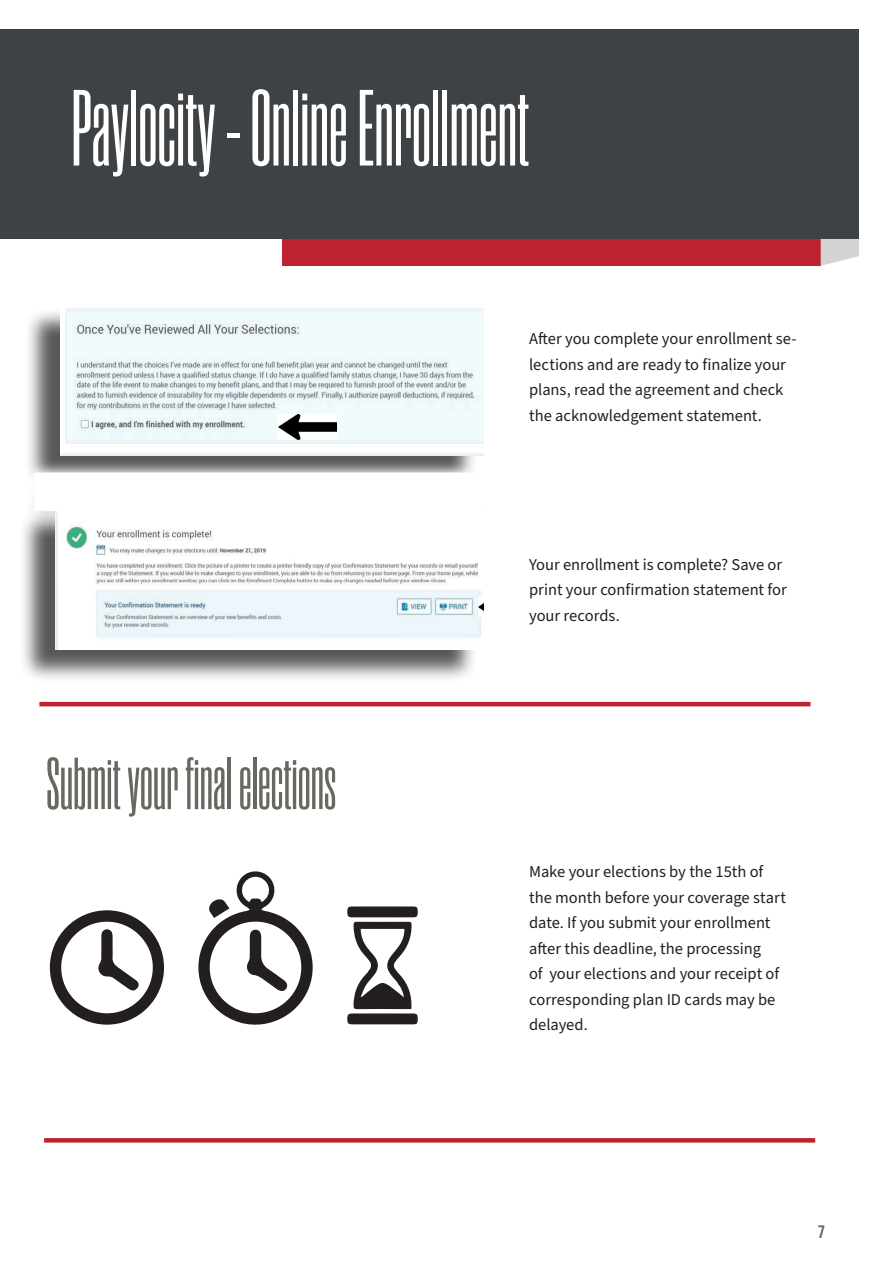
<style>
.page{position:relative;width:893px;height:1263px;background:#fff}
.page>*{position:absolute;margin:0;border:0;box-sizing:border-box;transform-origin:0 0}
.t1{font:600 108px "Rama Gothic C";color:#fff}
.t2{font:600 73.5px "Rama Gothic C";color:#686860}
.t3{font:18px "Bebas Neue";color:#686860}
.t4{font:16.5px/25.5px "Source Sans Pro";letter-spacing:-.005em;color:#231f20}
.t5{font:11.7px "Arial";color:#231f20;scale:.96 1}
</style>
<div class="page">
<div style="left:282px;top:133px;width:539px;height:133px;background:#bd232e"></div>
<svg style="left:821px;top:239px;width:38px;height:27px"></svg>
<div style="left:0;top:30px;width:859px;height:209px;background:#3f4244"></div>
<svg style="left:347px;top:906px;width:71px;height:118px"></svg>
<svg style="left:198px;top:871px;width:115px;height:154px"></svg>
<svg style="left:50px;top:910px;width:114px;height:115px"></svg>
<div style="left:19px;top:307px;width:458px;height:375px;background:#231f20;opacity:.75"></div>
<img style="left:61px;top:307px;width:422px;height:148px">
<img style="left:55px;top:520px;width:426px;height:130px">
<img style="left:278px;top:414px;width:58px;height:26px">
<img style="left:479px;top:597px;width:4px;height:19px">
<div style="left:25px;top:463px;width:468px;height:57px;background:#fff;opacity:.75"></div>
<div style="left:35px;top:473px;width:448px;height:38px;background:#fff"></div>
<hr style="left:39px;top:702px;width:771px;height:4px;background:#bd232e">
<svg style="left:44px;top:1138px;width:771px;height:4px;background:#be2833"></svg>
<h1 class="t1" style="left:71px;top:80px;width:459px">Paylocity - Online Enrollment</h1>
<p class="t4" style="left:529px;top:327px;width:269px">After you complete your enrollment se&shy;lections and are ready to finalize your plans, read the agreement and check the acknowledgement statement.</p>
<h2 class="t2" style="left:46px;top:751px;width:291px">Submit your final elections</h2>
<p class="t4" style="left:529px;top:552px;width:259px">Your enrollment is complete? Save or print your confirmation statement for your records.</p>
<p class="t4" style="left:529px;top:859px;width:258px">Make your elections by the 15th of the month before your coverage start date. If you submit your enrollment after this deadline, the processing<br>of your elections and your receipt of corresponding plan ID cards may be delayed.</p>
<p class="t5" style="left:547px;top:899px;width:15px">10</p>
<p class="t3" style="left:818px;top:1221px;width:9px">7</p>
</div>
